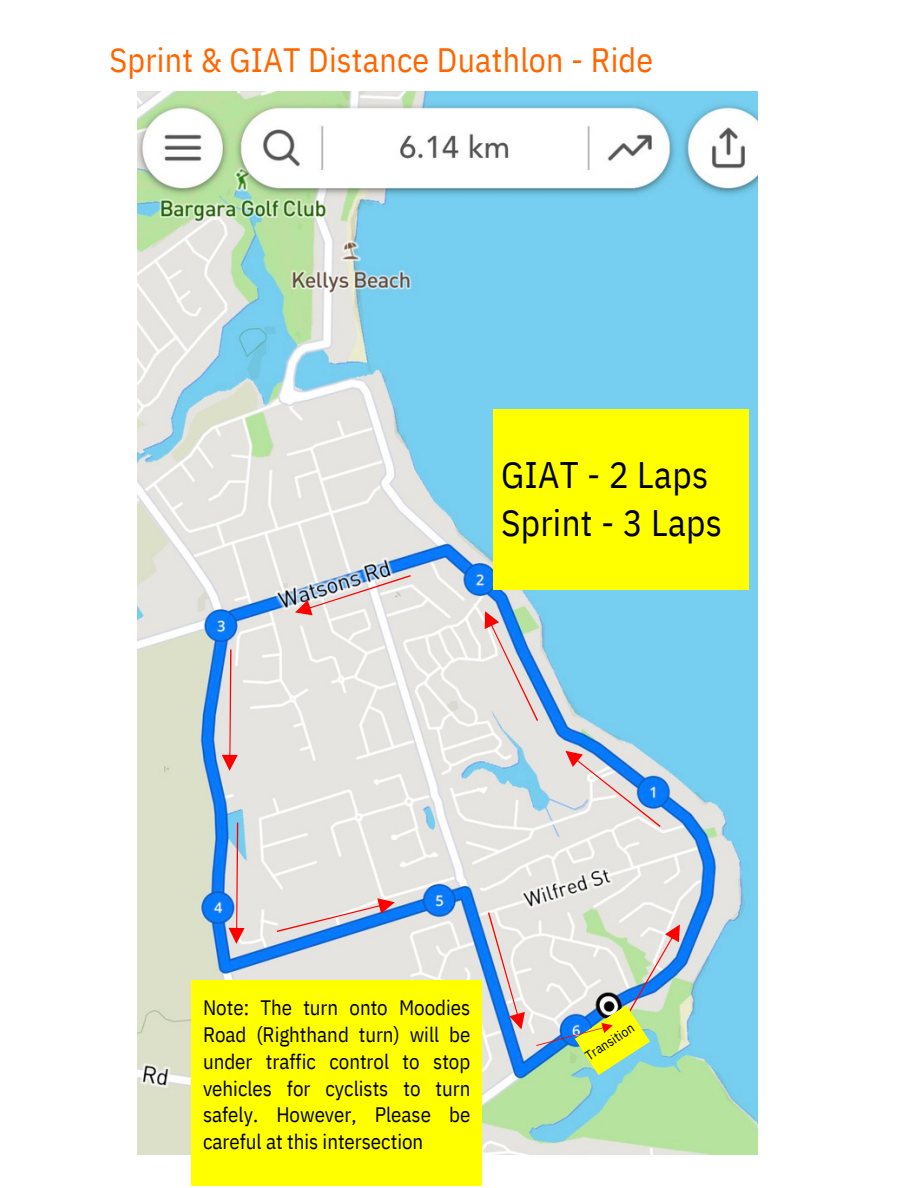
<style>
.page{position:relative;width:918px;height:1188px;background:#fff}
.page>*{position:absolute;margin:0;border:0;box-sizing:border-box;transform-origin:0 0}
.t1{font:36.9px "IBM Plex Sans Cond";letter-spacing:.01em;color:#000}
.t2{font:33.75px "IBM Plex Sans Cond";letter-spacing:.005em;color:#f60}
.t3{font:20.85px/26.8px "IBM Plex Sans Cond";color:#000;text-align:justify}
.t4{font:13.5px "IBM Plex Sans Cond";color:#000}
</style>
<div class="page">
<img style="left:138px;top:92px;width:620px;height:1063px">
<div style="left:493px;top:409px;width:255px;height:181px;background:#ff0"></div>
<div style="left:192px;top:980px;width:290px;height:206px;background:#ff0"></div>
<svg style="left:149px;top:337px;width:550px;height:739px"></svg>
<p class="t2" style="left:110px;top:38px;width:545px">Sprint &amp; GIAT Distance Duathlon - Ride</p>
<p class="t1" style="left:501px;top:451px;width:209px">GIAT - 2 Laps</p>
<p class="t1" style="left:501px;top:498px;width:222px">Sprint - 3 Laps</p>
<p class="t3" style="left:203px;top:994px;width:269px">Note: The turn onto Moodies Road (Righthand turn) will be under traffic control to stop vehicles for cyclists to turn safely. However, Please be careful at this intersection</p>
<p class="t4" style="left:581px;top:1049px;width:57px;rotate:-33deg">Transition</p>
</div>
